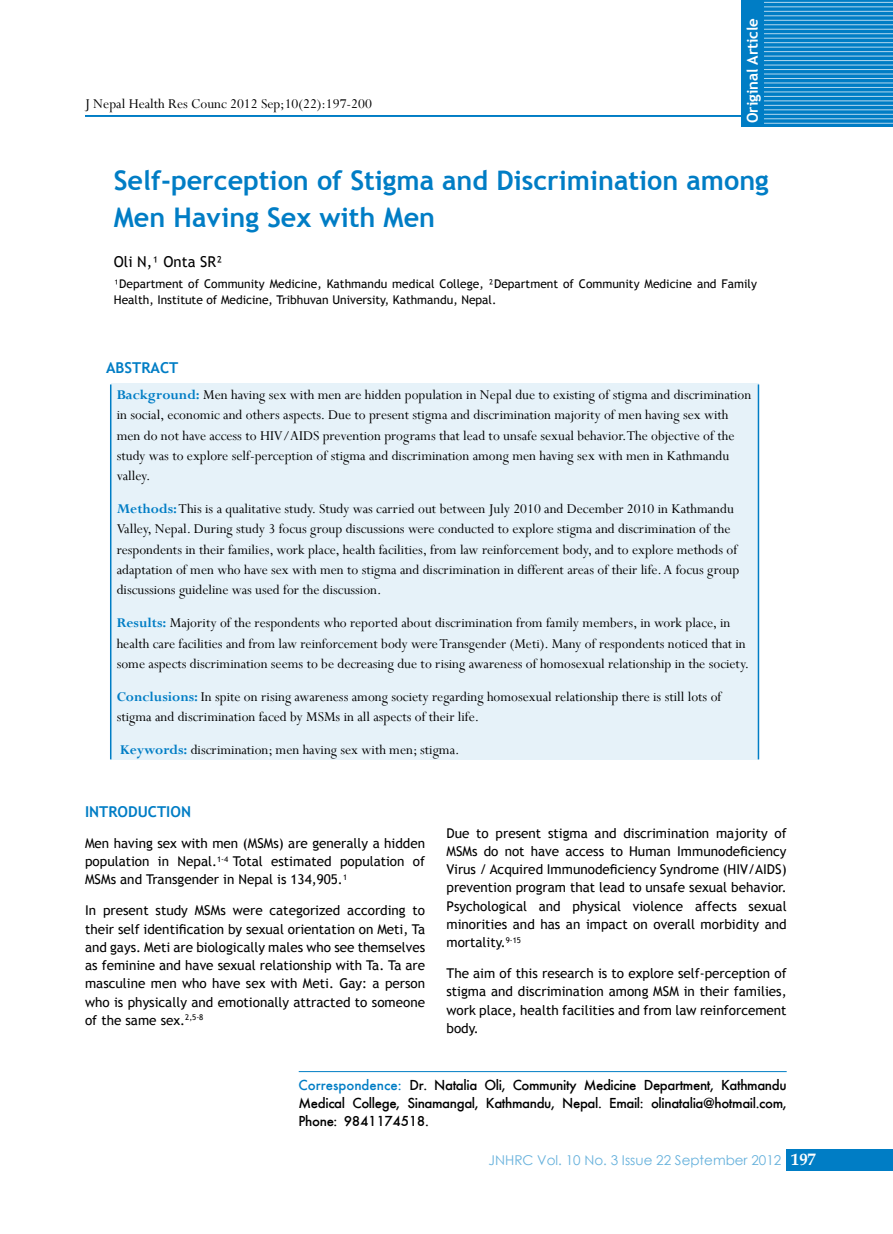
<style>
.page{position:relative;width:893px;height:1234px;background:#fff}
.page>*{position:absolute;margin:0;border:0;box-sizing:border-box;transform-origin:0 0}
.t1{font:700 27px/36.5px "Trebuchet MS";color:#007dc5}
.t2{font:15px/20.2px "Perpetua";color:#000}
.t3{font:500 15px/18px "Futura";letter-spacing:-.025em;color:#000;text-align:justify}
.t4{font:700 15px "Trebuchet MS";color:#007dc5}
.t5{font:700 15px "Trebuchet MS";color:#fff}
.t6{font:15px "Trebuchet MS";color:#000}
.t7{font:13.5px/18.1px "Trebuchet MS";color:#000;text-align:justify}
.t8{font:13.5px "Century Gothic";color:#66b1dc}
.t9{font:12px/16.2px "Trebuchet MS";color:#000}
.s1{font-weight:700;color:#007dc5}
.s2{color:#007dc5}
.s3{font-family:"Book Antiqua";font-weight:700;font-size:16.5px;color:#fff}
</style>
<div class="page">
<div style="left:787px;top:1148px;width:106px;height:21px;background:#007dc5"></div>
<div style="left:111px;top:383px;width:647px;height:377px;background:#e6f2f9"></div>
<hr style="left:110px;top:384px;width:1px;height:375px;background:#007dc5">
<hr style="left:758px;top:384px;width:1px;height:375px;background:#007dc5">
<hr style="left:299px;top:1071px;width:488px;height:1px;background:#007dc5">
<hr style="left:85px;top:115px;width:702px;height:2px;background:#007dc5">
<svg style="left:741px;top:0;width:152px;height:127px;background:#0b82c7"></svg>
<hr style="left:764px;top:2px;width:129px;height:1px;background:#b3d8ee">
<hr style="left:764px;top:11px;width:129px;height:1px;background:#b3d8ee">
<hr style="left:764px;top:20px;width:129px;height:1px;background:#b3d8ee">
<hr style="left:764px;top:24px;width:129px;height:1px;background:#b3d8ee">
<hr style="left:764px;top:29px;width:129px;height:1px;background:#b3d8ee">
<hr style="left:764px;top:33px;width:129px;height:1px;background:#b3d8ee">
<hr style="left:764px;top:38px;width:129px;height:1px;background:#b3d8ee">
<hr style="left:764px;top:47px;width:129px;height:1px;background:#b3d8ee">
<hr style="left:764px;top:56px;width:129px;height:1px;background:#b3d8ee">
<hr style="left:764px;top:65px;width:129px;height:1px;background:#b3d8ee">
<hr style="left:764px;top:69px;width:129px;height:1px;background:#b3d8ee">
<hr style="left:764px;top:78px;width:129px;height:1px;background:#b3d8ee">
<hr style="left:764px;top:83px;width:129px;height:1px;background:#b3d8ee">
<hr style="left:764px;top:87px;width:129px;height:1px;background:#b3d8ee">
<hr style="left:764px;top:92px;width:129px;height:1px;background:#b3d8ee">
<hr style="left:764px;top:96px;width:129px;height:1px;background:#b3d8ee">
<hr style="left:764px;top:101px;width:129px;height:1px;background:#b3d8ee">
<hr style="left:764px;top:105px;width:129px;height:1px;background:#b3d8ee">
<hr style="left:764px;top:109px;width:129px;height:1px;background:#b3d8ee">
<hr style="left:764px;top:114px;width:129px;height:1px;background:#b3d8ee">
<hr style="left:764px;top:118px;width:129px;height:1px;background:#b3d8ee">
<hr style="left:764px;top:123px;width:129px;height:1px;background:#b3d8ee">
<hr style="left:764px;top:60px;width:129px;height:1px;background:#b3d8ee">
<hr style="left:764px;top:51px;width:129px;height:1px;background:#b3d8ee">
<hr style="left:764px;top:42px;width:129px;height:1px;background:#b3d8ee">
<hr style="left:764px;top:16px;width:129px;height:1px;background:#b3d8ee">
<hr style="left:764px;top:7px;width:129px;height:1px;background:#b3d8ee">
<hr style="left:764px;top:74px;width:129px;height:1px;background:#b3d8ee">
<p class="t2" style="left:85px;top:94px;width:288px">J Nepal Health Res Counc 2012 Sep;10(22):197-200</p>
<p class="t5" style="left:743px;top:123px;width:107px;rotate:-90deg">Original Article</p>
<h1 class="t1" style="left:114px;top:162px;width:656px">Self-perception of Stigma and Discrimination among<br>Men Having Sex with Men</h1>
<p class="t6" style="left:114px;top:253px;width:111px">Oli N,¹ Onta SR²</p>
<p class="t9" style="left:114px;top:276px;width:645px">¹Department of Community Medicine, Kathmandu medical College, ²Department of Community Medicine and Family<br>Health, Institute of Medicine, Tribhuvan University, Kathmandu, Nepal.</p>
<p class="t4" style="left:106px;top:358px;width:74px">ABSTRACT</p>
<p class="t2" style="left:117px;top:384px;width:636px"><span class="s1">Background:</span> Men having sex with men are hidden population in Nepal due to existing of stigma and discrimination in social, economic and others aspects. Due to present stigma and discrimination majority of men having sex with men do not have access to HIV/AIDS prevention programs that lead to unsafe sexual behavior.The objective of the study was to explore self-perception of stigma and discrimination among men having sex with men in Kathmandu valley.</p>
<p class="t2" style="left:117px;top:498px;width:624px"><span class="s1">Methods:</span> This is a qualitative study. Study was carried out between July 2010 and December 2010 in Kathmandu Valley, Nepal. During study 3 focus group discussions were conducted to explore stigma and discrimination of the respondents in their families, work place, health facilities, from law reinforcement body, and to explore methods of adaptation of men who have sex with men to stigma and discrimination in different areas of their life. A focus group discussions guideline was used for the discussion.</p>
<p class="t2" style="left:117px;top:612px;width:634px"><span class="s1">Results:</span> Majority of the respondents who reported about discrimination from family members, in work place, in health care facilities and from law reinforcement body were Transgender (Meti). Many of respondents noticed that in some aspects discrimination seems to be decreasing due to rising awareness of homosexual relationship in the society.</p>
<p class="t2" style="left:117px;top:686px;width:606px"><span class="s1">Conclusions:</span> In spite on rising awareness among society regarding homosexual relationship there is still lots of stigma and discrimination faced by MSMs in all aspects of their life.</p>
<p class="t2" style="left:120px;top:739px;width:341px"><span class="s1">Keywords:</span> discrimination; men having sex with men; stigma.</p>
<p class="t4" style="left:85px;top:802px;width:107px">INTRODUCTION</p>
<p class="t7" style="left:85px;top:833px;width:342px">Men having sex with men (MSMs) are generally a hidden population in Nepal.<sup>1-4</sup> Total estimated population of MSMs and Transgender in Nepal is 134,905.<sup>1</sup></p>
<p class="t7" style="left:85px;top:901px;width:342px">In present study MSMs were categorized according to their self identification by sexual orientation on Meti, Ta and gays. Meti are biologically males who see themselves as feminine and have sexual relationship with Ta. Ta are masculine men who have sex with Meti. Gay: a person who is physically and emotionally attracted to someone of the same sex.<sup>2,5-8</sup></p>
<p class="t7" style="left:446px;top:823px;width:342px">Due to present stigma and discrimination majority of MSMs do not have access to Human Immunodeficiency Virus / Acquired Immunodeficiency Syndrome (HIV/AIDS) prevention program that lead to unsafe sexual behavior.<br>Psychological and physical violence affects sexual minorities and has an impact on overall morbidity and mortality.<sup>9-15</sup></p>
<p class="t7" style="left:446px;top:964px;width:342px">The aim of this research is to explore self-perception of stigma and discrimination among MSM in their families, work place, health facilities and from law reinforcement body.</p>
<p class="t3" style="left:298px;top:1075px;width:490px"><span class="s2">Correspondence:</span> Dr. Natalia Oli, Community Medicine Department, Kathmandu Medical College, Sinamangal, Kathmandu, Nepal. Email: olinatalia@hotmail.com, Phone: 9841174518.</p>
<p class="t8" style="left:489px;top:1150px;width:329px">JNHRC Vol. 10 No. 3 Issue 22 September 2012 <span class="s3">197</span></p>
</div>
